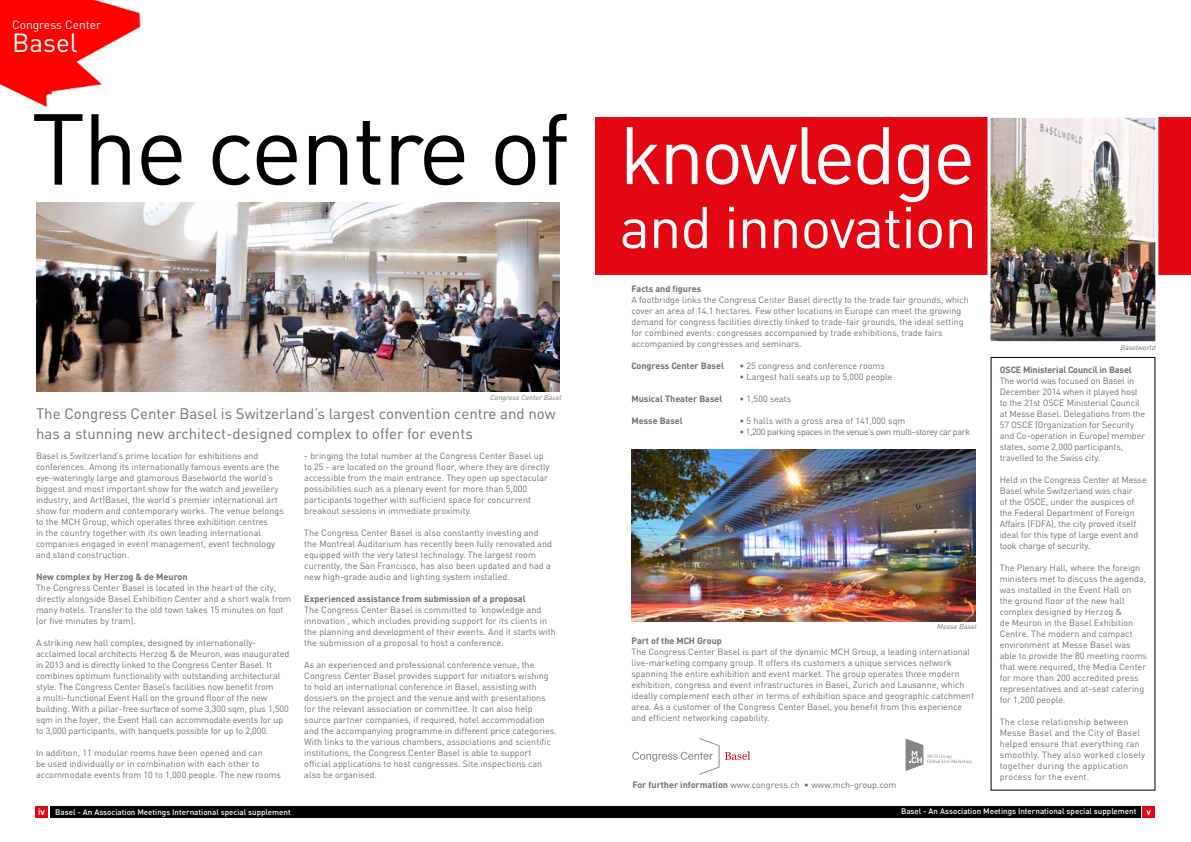
<style>
.page{position:relative;width:1191px;height:842px;background:#fff}
.page>*{position:absolute;margin:0;border:0;box-sizing:border-box;transform-origin:0 0}
.t1{font:99px "DIN";letter-spacing:-.03em;color:#000}
.t2{font:58px "DIN";letter-spacing:-.02em;color:#fff}
.t3{font:26px "DIN";color:#fff}
.t4{font:15px/19px "DIN";color:#706f6f}
.t5{font:12px "DIN";color:#fff}
.t6{font:9px/11px "DIN";color:#706f6f}
.t7{font:700 9px "DIN";color:#706f6f}
.t8{font:9px/11px "DIN";letter-spacing:.02em;color:#706f6f}
.t9{font:9px "DIN";letter-spacing:-.04em;color:#706f6f}
.t10{font:500 8px "DIN";color:#fff}
.t11{font:italic 7px "DIN";color:#706f6f}
.s1{font-size:80px;color:#fff}
.s2{font-weight:700}
.s3{font-weight:700;font-size:9px}
</style>
<div class="page">
<img style="left:36px;top:203px;width:523px;height:188px">
<div style="left:595px;top:117px;width:596px;height:158px;background:#e30613"></div>
<img style="left:0;top:0;width:141px;height:108px">
<img style="left:631px;top:449px;width:344px;height:172px">
<img style="left:991px;top:119px;width:163px;height:221px">
<div style="left:987px;top:115px;width:171px;height:229px;border:3px solid #fff"></div>
<div style="left:36px;top:806px;width:12px;height:12px;background:#e30613"></div>
<div style="left:50px;top:806px;width:1090px;height:12px;background:#000"></div>
<div style="left:1142px;top:806px;width:12px;height:12px;background:#e30613"></div>
<svg style="left:725px;top:751px;width:25px;height:9px"></svg>
<svg style="left:632px;top:738px;width:87px;height:37px"></svg>
<svg style="left:905px;top:738px;width:66px;height:33px"></svg>
<h3 class="t5" style="left:12px;top:17px;width:91px">Congress Center</h3>
<h3 class="t3" style="left:12px;top:25px;width:67px">Basel</h3>
<h1 class="t1" style="left:31px;top:83px;width:945px">The centre of <span class="s1">knowledge</span></h1>
<h2 class="t2" style="left:619px;top:188px;width:359px">and innovation</h2>
<p class="t11" style="left:490px;top:392px;width:75px">CongressCenterBasel</p>
<h3 class="t4" style="left:36px;top:404px;width:521px">The Congress Center Basel is Switzerland’s largest convention centre and now has a stunning new architect-designed complex to offer for events</h3>
<p class="t6" style="left:36px;top:450px;width:249px">Basel is Switzerland’s prime location for exhibitions and conferences. Among its internationally famous events are the eye-wateringly large and glamorous Baselworld the world’s biggest and most important show for the watch and jewellery industry, and Art|Basel, the world’s premier international art show for modern and contemporary works. The venue belongs to the MCH Group, which operates three exhibition centres<br>in the country together with its own leading international companies engaged in event management, event technology and stand construction.</p>
<p class="t7" style="left:36px;top:571px;width:153px">New complex by Herzog &amp; de Meuron</p>
<p class="t6" style="left:36px;top:582px;width:257px">The Congress Center Basel is located in the heart of the city, directly alongside Basel Exhibition Center and a short walk from many hotels. Transfer to the old town takes 15 minutes on foot (or five minutes by tram).</p>
<p class="t6" style="left:36px;top:637px;width:255px">A striking new hall complex, designed by internationally&shy;acclaimed local architects Herzog &amp; de Meuron, was inaugurated in 2013 and is directly linked to the Congress Center Basel. It combines optimum functionality with outstanding architectural style. The Congress Center Basel’s facilities now benefit from<br>a multi-functional Event Hall on the ground floor of the new building. With a pillar-free surface of some 3,300 sqm, plus 1,500 sqm in the foyer, the Event Hall can accommodate events for up to 3,000 participants, with banquets possible for up to 2,000.</p>
<p class="t6" style="left:36px;top:747px;width:246px">In addition, 11 modular rooms have been opened and can<br>be used individually or in combination with each other to accommodate events from 10 to 1,000 people. The new rooms</p>
<p class="t6" style="left:304px;top:450px;width:247px">- bringing the total number at the Congress Center Basel up to 25 - are located on the ground floor, where they are directly accessible from the main entrance. They open up spectacular possibilities such as a plenary event for more than 5,000 participants together with sufficient space for concurrent breakout sessions in immediate proximity.</p>
<p class="t6" style="left:304px;top:527px;width:249px">The Congress Center Basel is also constantly investing and the Montreal Auditorium has recently been fully renovated and equipped with the very latest technology. The largest room currently, the San Francisco, has also been updated and had a new high-grade audio and lighting system installed.</p>
<p class="t7" style="left:304px;top:593px;width:223px">Experienced assistance from submission of a proposal</p>
<p class="t6" style="left:304px;top:604px;width:253px">The Congress Center Basel is committed to ‘knowledge and innovation’, which includes providing support for its clients in the planning and development of their events. And it starts with the submission of a proposal to host a conference.</p>
<p class="t6" style="left:304px;top:659px;width:254px">As an experienced and professional conference venue, the Congress Center Basel provides support for initiators wishing to hold an international conference in Basel, assisting with dossiers on the project and the venue and with presentations for the relevant association or committee. It can also help source partner companies, if required, hotel accommodation and the accompanying programme in different price categories.<br>With links to the various chambers, associations and scientific institutions, the Congress Center Basel is able to support official applications to host congresses. Site inspections can also be organised.</p>
<p class="t7" style="left:631px;top:282px;width:71px">Facts and figures</p>
<p class="t6" style="left:631px;top:294px;width:339px">A footbridge links the Congress Center Basel directly to the trade fair grounds, which cover an area of 14.1 hectares. Few other locations in Europe can meet the growing demand for congress facilities directly linked to trade-fair grounds, the ideal setting for combined events: congresses accompanied by trade exhibitions, trade fairs accompanied by congresses and seminars.</p>
<p class="t7" style="left:631px;top:359px;width:94px">Congress Center Basel</p>
<p class="t6" style="left:739px;top:360px;width:147px">• 25 congress and conference rooms</p>
<p class="t6" style="left:739px;top:371px;width:154px">• Largest hall seats up to 5,000 people</p>
<p class="t7" style="left:631px;top:392px;width:92px">Musical Theater Basel</p>
<p class="t6" style="left:739px;top:393px;width:53px">• 1,500 seats</p>
<p class="t7" style="left:631px;top:414px;width:53px">Messe Basel</p>
<p class="t6" style="left:739px;top:415px;width:167px">• 5 halls with a gross area of 141,000 sqm</p>
<p class="t9" style="left:739px;top:425px;width:232px">• 1,200 parking spaces in the venue’s own multi-storey car park</p>
<p class="t11" style="left:937px;top:622px;width:43px">MesseBasel</p>
<p class="t7" style="left:631px;top:634px;width:92px">Part of the MCH Group</p>
<p class="t6" style="left:631px;top:646px;width:344px">The Congress Center Basel is part of the dynamic MCH Group, a leading international live-marketing company group. It offers its customers a unique services network spanning the entire exhibition and event market. The group operates three modern exhibition, congress and event infrastructures in Basel, Zurich and Lausanne, which ideally complement each other in terms of exhibition space and geographic catchment area. As a customer of the Congress Center Basel, you benefit from this experience and efficient networking capability.</p>
<p class="t6" style="left:632px;top:779px;width:266px"><span class="s2">For further information</span> www.congress.ch • www.mch-group.com</p>
<p class="t11" style="left:1120px;top:343px;width:39px">Baselworld</p>
<p class="t7" style="left:999px;top:364px;width:133px">OSCE Ministerial Council in Basel</p>
<p class="t6" style="left:999px;top:375px;width:147px">The world was focused on Basel in December 2014 when it played host to the 21st OSCE Ministerial Council at Messe Basel. Delegations from the 57 OSCE (Organization for Security and Co-operation in Europe) member states, some 2,000 participants, travelled to the Swiss city.</p>
<p class="t6" style="left:999px;top:474px;width:148px">Held in the Congress Center at Messe Basel while Switzerland was chair<br>of the OSCE, under the auspices of the Federal Department of Foreign Affairs (FDFA), the city proved itself ideal for this type of large event and took charge of security.</p>
<p class="t6" style="left:999px;top:562px;width:149px">The Plenary Hall, where the foreign ministers met to discuss the agenda, was installed in the Event Hall on<br>the ground floor of the new hall complex designed by Herzog &amp;<br>de Meuron in the Basel Exhibition<br>Centre. The modern and compact environment at Messe Basel was able to provide the 80 meeting rooms that were required, the Media Center for more than 200 accredited press representatives and at-seat catering for 1,200 people.</p>
<p class="t8" style="left:999px;top:716px;width:147px">The close relationship between<br>Messe Basel and the City of Basel helped ensure that everything ran smoothly. They also worked closely together during the application process for the event.</p>
<p class="t10" style="left:38px;top:806px;width:254px"><span class="s3">iv</span> Basel - An Association Meetings International special supplement</p>
<p class="t10" style="left:901px;top:806px;width:251px">Basel - An Association Meetings International special supplement <span class="s3">v</span></p>
</div>
